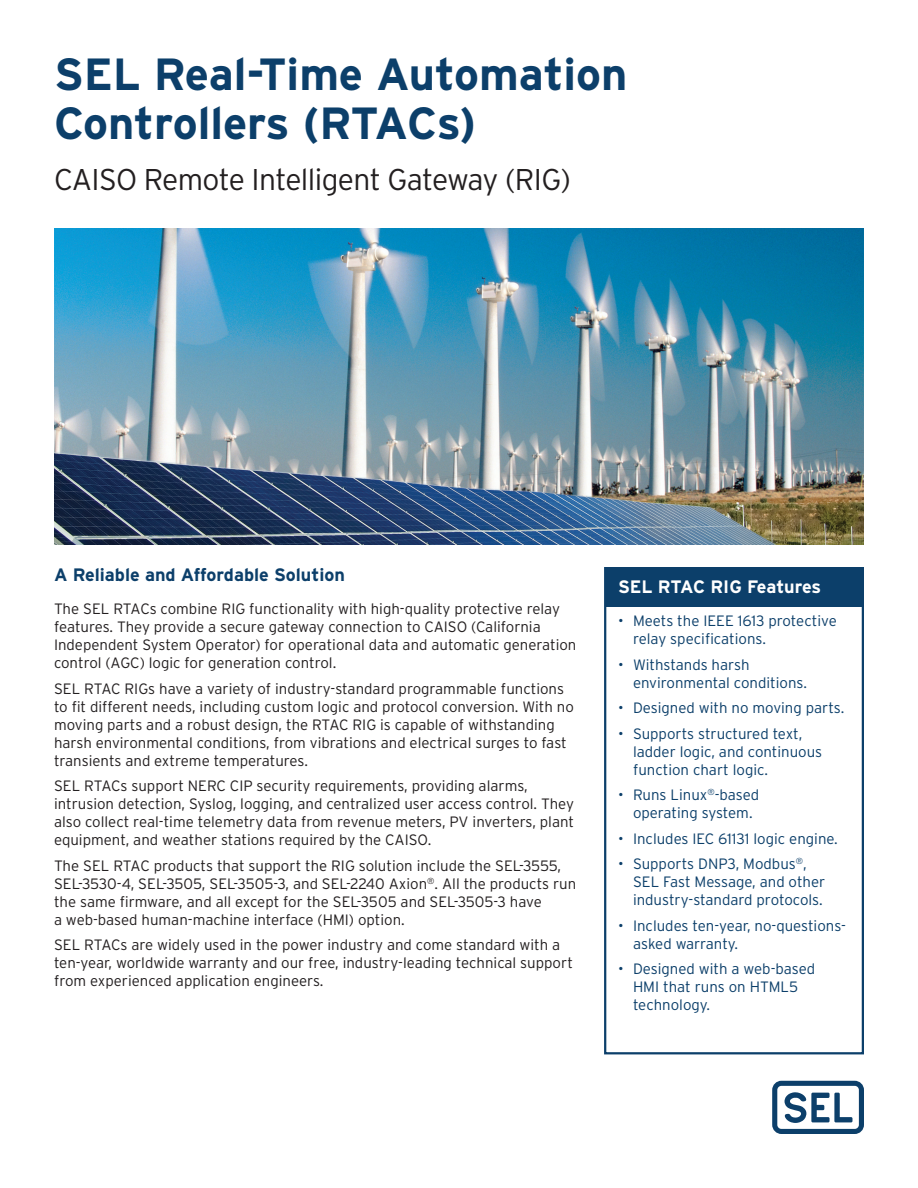
<style>
.page{position:relative;width:918px;height:1188px;background:#fff}
.page>*{position:absolute;margin:0;border:0;box-sizing:border-box;transform-origin:0 0}
.t1{font:700 45px/49.5px "Interstate";color:#0c3f6a}
.t2{font:300 30px "Interstate";letter-spacing:-.02em;color:#231f20}
.t3{font:700 18px "Interstate";color:#0c3f6a}
.t4{font:700 18px "Interstate";letter-spacing:-.01em;color:#fff}
.t5{font:300 15px/18px "Interstate";color:#231f20}
.t6{font:300 15px/18px "Interstate";color:#0c3f6a}
</style>
<div class="page">
<div style="left:605px;top:567px;width:259px;height:39px;background:#0c3f6a"></div>
<div style="left:604px;top:567px;width:260px;height:487px;border:2px solid #0c3f6a"></div>
<img style="left:54px;top:229px;width:810px;height:315px">
<svg style="left:772px;top:1081px;width:92px;height:53px"></svg>
<h1 class="t1" style="left:54px;top:49px;width:575px">SEL Real-Time Automation<br>Controllers (RTACs)</h1>
<h2 class="t2" style="left:54px;top:162px;width:518px">CAISO Remote Intelligent Gateway (RIG)</h2>
<p class="t3" style="left:54px;top:564px;width:293px">A Reliable and Affordable Solution</p>
<p class="t5" style="left:54px;top:600px;width:524px">The SEL RTACs combine RIG functionality with high-quality protective relay features. They provide a secure gateway connection to CAISO (California Independent System Operator) for operational data and automatic generation control (AGC) logic for generation control.</p>
<p class="t5" style="left:54px;top:679px;width:521px">SEL RTAC RIGs have a variety of industry-standard programmable functions to fit different needs, including custom logic and protocol conversion. With no moving parts and a robust design, the RTAC RIG is capable of withstanding harsh environmental conditions, from vibrations and electrical surges to fast transients and extreme temperatures.</p>
<p class="t5" style="left:54px;top:777px;width:522px">SEL RTACs support NERC CIP security requirements, providing alarms, intrusion detection, Syslog, logging, and centralized user access control. They also collect real-time telemetry data from revenue meters, PV inverters, plant equipment, and weather stations required by the CAISO.</p>
<p class="t5" style="left:54px;top:856px;width:524px">The SEL RTAC products that support the RIG solution include the SEL-3555, SEL-3530-4, SEL-3505, SEL-3505-3, and SEL-2240 Axion<sup>®</sup>. All the products run the same firmware, and all except for the SEL-3505 and SEL-3505-3 have<br>a web-based human-machine interface (HMI) option.</p>
<p class="t5" style="left:54px;top:936px;width:520px">SEL RTACs are widely used in the power industry and come standard with a ten-year, worldwide warranty and our free, industry-leading technical support from experienced application engineers.</p>
<p class="t4" style="left:618px;top:576px;width:205px">SEL RTAC RIG Features</p>
<p class="t6" style="left:633px;top:612px;width:205px;text-indent:-15px">• Meets the IEEE 1613 protective relay specifications.</p>
<p class="t6" style="left:633px;top:655px;width:175px;text-indent:-15px">• Withstands harsh environmental conditions.</p>
<p class="t6" style="left:618px;top:699px;width:228px">• Designed with no moving parts.</p>
<p class="t6" style="left:633px;top:724px;width:191px;text-indent:-15px">• Supports structured text, ladder logic, and continuous function chart logic.</p>
<p class="t6" style="left:618px;top:786px;width:143px;text-align:center">• Runs Linux<sup>®</sup>-based operating system.</p>
<p class="t6" style="left:618px;top:829px;width:221px">• Includes IEC 61131 logic engine.</p>
<p class="t6" style="left:633px;top:855px;width:194px;text-indent:-15px">• Supports DNP3, Modbus<sup>®</sup>,<br>SEL Fast Message, and other industry-standard protocols.</p>
<p class="t6" style="left:633px;top:916px;width:214px;text-indent:-15px">• Includes ten-year, no-questions&shy;asked warranty.</p>
<p class="t6" style="left:633px;top:960px;width:184px;text-indent:-15px">• Designed with a web-based<br>HMI that runs on HTML5 technology.</p>
</div>
